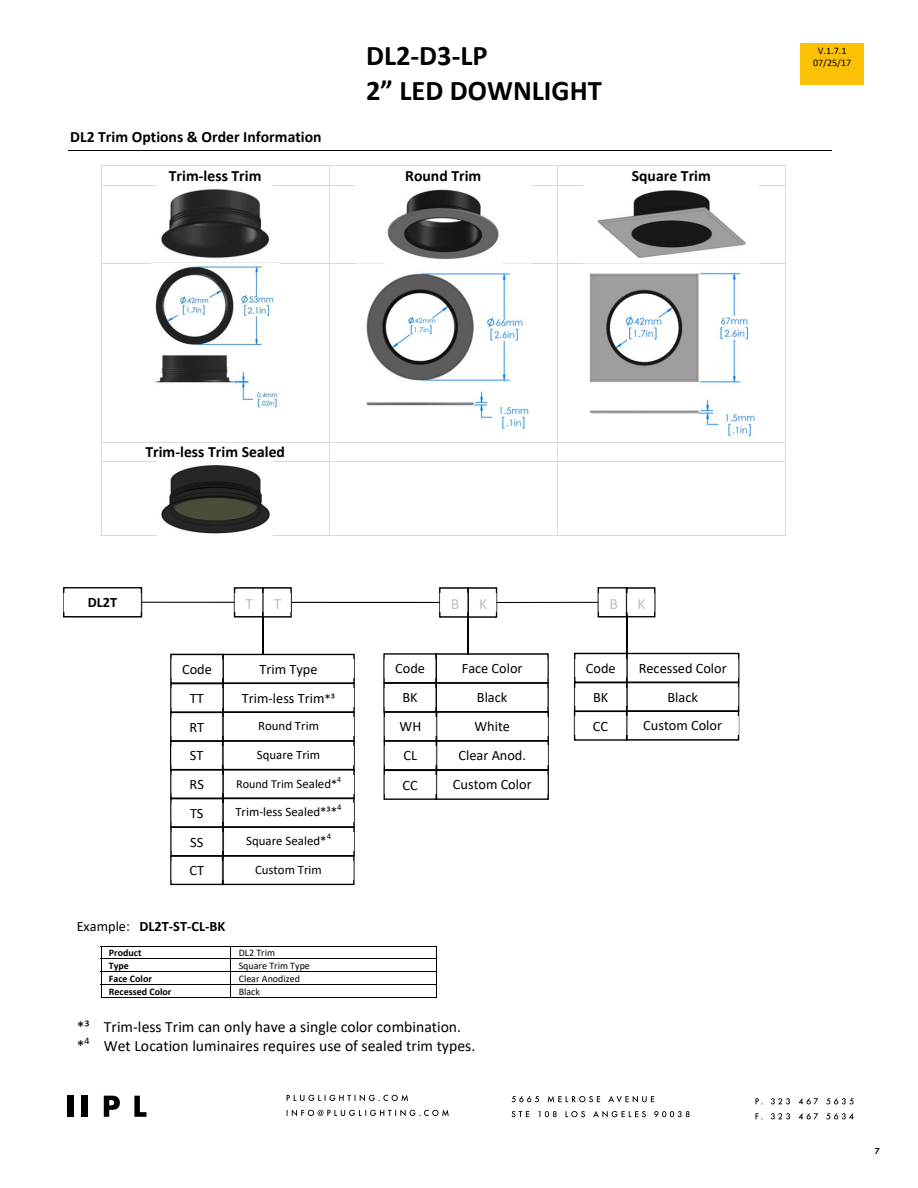
<style>
.page{position:relative;width:918px;height:1188px;background:#fff}
.page>*{position:absolute;margin:0;border:0;box-sizing:border-box;transform-origin:0 0}
.t1{font:700 28.5px/35px "Calibri";color:#000}
.t2{font:15.75px/19.2px "Calibri";color:#000}
.t3{font:700 15.75px "Calibri";color:#000}
.t4{font:15.75px "Calibri";color:#bfbfbf}
.t5{font:14.25px/28.7px "Calibri";color:#000}
.t6{font:700 14.25px "Calibri";color:#000}
.t7{font:12.9px "Calibri";color:#000}
.t8{font:12.15px "Calibri";color:#000}
.t9{font:10.05px/12.3px "Calibri";color:#000;text-align:center}
.t10{font:700 10.05px "Calibri";color:#000}
.t11{font:600 9px "Futura PT";color:#000}
.t12{font:8.55px "Calibri";color:#000}
.t13{font:7.95px "Calibri";color:#000}
.s1{font-size:12.9px}
.s2{font-weight:400}
</style>
<div class="page">
<svg style="left:512px;top:1111px;width:178px;height:7px"></svg>
<svg style="left:512px;top:1096px;width:142px;height:7px"></svg>
<svg style="left:755px;top:1113px;width:98px;height:7px"></svg>
<svg style="left:755px;top:1098px;width:99px;height:7px"></svg>
<svg style="left:287px;top:1109px;width:162px;height:7px"></svg>
<svg style="left:287px;top:1094px;width:121px;height:7px"></svg>
<svg style="left:104px;top:1096px;width:42px;height:21px"></svg>
<div style="left:82px;top:1096px;width:6px;height:21px;background:#000"></div>
<div style="left:68px;top:1096px;width:6px;height:21px;background:#000"></div>
<div style="left:801px;top:43px;width:62px;height:41px;background:#fcc106"></div>
<hr style="left:68px;top:150px;width:763px;height:1px;background:#000">
<hr style="left:101px;top:165px;width:685px;height:1px;background:#d9d9d9">
<svg style="left:101px;top:166px;width:1px;height:19px"></svg>
<svg style="left:329px;top:166px;width:1px;height:19px"></svg>
<svg style="left:557px;top:166px;width:1px;height:19px"></svg>
<svg style="left:785px;top:166px;width:1px;height:19px"></svg>
<hr style="left:101px;top:185px;width:685px;height:1px;background:#d9d9d9">
<hr style="left:101px;top:186px;width:1px;height:77px;background:#d9d9d9">
<hr style="left:329px;top:186px;width:1px;height:77px;background:#d9d9d9">
<hr style="left:557px;top:186px;width:1px;height:77px;background:#d9d9d9">
<hr style="left:785px;top:186px;width:1px;height:77px;background:#d9d9d9">
<hr style="left:101px;top:263px;width:685px;height:1px;background:#d9d9d9">
<hr style="left:101px;top:264px;width:1px;height:178px;background:#d9d9d9">
<hr style="left:329px;top:264px;width:1px;height:178px;background:#d9d9d9">
<hr style="left:557px;top:264px;width:1px;height:178px;background:#d9d9d9">
<hr style="left:785px;top:264px;width:1px;height:178px;background:#d9d9d9">
<hr style="left:101px;top:442px;width:685px;height:1px;background:#d9d9d9">
<svg style="left:101px;top:443px;width:1px;height:19px"></svg>
<svg style="left:329px;top:443px;width:1px;height:19px"></svg>
<svg style="left:557px;top:443px;width:1px;height:19px"></svg>
<svg style="left:785px;top:443px;width:1px;height:19px"></svg>
<hr style="left:101px;top:462px;width:685px;height:1px;background:#d9d9d9">
<hr style="left:101px;top:462px;width:1px;height:74px;background:#d9d9d9">
<hr style="left:101px;top:535px;width:228px;height:1px;background:#d9d9d9">
<hr style="left:329px;top:462px;width:1px;height:74px;background:#d9d9d9">
<hr style="left:330px;top:535px;width:227px;height:1px;background:#d9d9d9">
<hr style="left:557px;top:462px;width:1px;height:74px;background:#d9d9d9">
<hr style="left:558px;top:535px;width:227px;height:1px;background:#d9d9d9">
<hr style="left:785px;top:462px;width:1px;height:74px;background:#d9d9d9">
<hr style="left:101px;top:946px;width:336px;height:1px;background:#000">
<hr style="left:101px;top:959px;width:336px;height:1px;background:#000">
<hr style="left:101px;top:972px;width:336px;height:1px;background:#000">
<hr style="left:101px;top:985px;width:336px;height:1px;background:#000">
<svg style="left:101px;top:947px;width:1px;height:50px"></svg>
<hr style="left:101px;top:997px;width:130px;height:1px;background:#000">
<hr style="left:231px;top:997px;width:205px;height:1px;background:#000">
<svg style="left:436px;top:947px;width:1px;height:51px"></svg>
<img style="left:157px;top:185px;width:116px;height:73px">
<img style="left:356px;top:185px;width:175px;height:244px">
<img style="left:584px;top:185px;width:175px;height:252px">
<img style="left:151px;top:263px;width:128px;height:145px">
<img style="left:157px;top:462px;width:116px;height:72px">
<svg style="left:439px;top:587px;width:58px;height:31px"></svg>
<svg style="left:63px;top:587px;width:79px;height:31px"></svg>
<img style="left:64px;top:593px;width:77px;height:19px">
<hr style="left:291px;top:602px;width:149px;height:1px;background:#000">
<hr style="left:497px;top:602px;width:101px;height:1px;background:#000">
<hr style="left:468px;top:616px;width:1px;height:38px;background:#000">
<svg style="left:234px;top:587px;width:58px;height:31px"></svg>
<div style="left:235px;top:593px;width:28px;height:19px;background:#fff"></div>
<hr style="left:141px;top:602px;width:94px;height:1px;background:#000">
<hr style="left:263px;top:617px;width:1px;height:37px;background:#000">
<svg style="left:598px;top:587px;width:57px;height:31px"></svg>
<svg style="left:574px;top:653px;width:165px;height:88px"></svg>
<hr style="left:627px;top:616px;width:1px;height:38px;background:#000">
<svg style="left:383px;top:653px;width:166px;height:147px"></svg>
<svg style="left:170px;top:654px;width:185px;height:231px"></svg>
<h1 class="t1" style="left:366px;top:37px;width:237px">DL2‐D3-LP<br>2” LED DOWNLIGHT</h1>
<p class="t9" style="left:813px;top:44px;width:40px">V.1.7.1<br>07/25/17</p>
<p class="t3" style="left:70px;top:125px;width:253px">DL2 Trim Options &amp; Order Information</p>
<p class="t3" style="left:169px;top:164px;width:94px">Trim‐less Trim</p>
<p class="t3" style="left:405px;top:164px;width:78px">Round Trim</p>
<p class="t3" style="left:632px;top:164px;width:81px">Square Trim</p>
<p class="t3" style="left:145px;top:441px;width:141px">Trim‐less Trim Sealed</p>
<p class="t6" style="left:88px;top:592px;width:31px">DL2T</p>
<p class="t4" style="left:451px;top:593px;width:10px">B</p>
<p class="t4" style="left:479px;top:593px;width:10px">K</p>
<p class="t4" style="left:609px;top:592px;width:10px">B</p>
<p class="t4" style="left:245px;top:593px;width:9px">T</p>
<p class="t4" style="left:274px;top:593px;width:9px">T</p>
<p class="t4" style="left:638px;top:593px;width:10px">K</p>
<p class="t5" style="left:182px;top:654px;width:31px">Code</p>
<p class="t5" style="left:260px;top:654px;width:59px">Trim Type</p>
<p class="t5" style="left:190px;top:683px;width:15px">TT</p>
<p class="t5" style="left:242px;top:683px;width:95px">Trim‐less Trim<span class="s1">*³</span></p>
<p class="t5" style="left:189px;top:712px;width:16px">RT</p>
<p class="t7" style="left:258px;top:717px;width:62px">Round Trim</p>
<p class="t5" style="left:190px;top:741px;width:15px">ST</p>
<p class="t7" style="left:257px;top:746px;width:65px">Square Trim</p>
<p class="t5" style="left:395px;top:654px;width:31px">Code</p>
<p class="t5" style="left:462px;top:654px;width:62px">Face Color</p>
<p class="t5" style="left:402px;top:683px;width:17px">BK</p>
<p class="t5" style="left:477px;top:683px;width:32px">Black</p>
<p class="t5" style="left:400px;top:712px;width:23px">WH</p>
<p class="t5" style="left:475px;top:712px;width:37px">White</p>
<p class="t5" style="left:403px;top:741px;width:15px">CL</p>
<p class="t5" style="left:459px;top:741px;width:69px">Clear Anod.</p>
<p class="t8" style="left:236px;top:775px;width:103px">Round Trim <span class="s1">Sealed</span>*</p>
<p class="t13" style="left:337px;top:774px;width:5px">4</p>
<p class="t5" style="left:190px;top:770px;width:16px">RS</p>
<p class="t5" style="left:403px;top:770px;width:17px">CC</p>
<p class="t5" style="left:453px;top:770px;width:80px">Custom Color</p>
<p class="t7" style="left:235px;top:803px;width:103px">Trim‐less Sealed*³*</p>
<p class="t12" style="left:337px;top:801px;width:6px">4</p>
<p class="t5" style="left:190px;top:798px;width:15px">TS</p>
<p class="t5" style="left:189px;top:827px;width:16px">SS<br>CT</p>
<p class="t12" style="left:327px;top:830px;width:6px">4</p>
<p class="t7" style="left:246px;top:832px;width:82px">Square Sealed*</p>
<p class="t7" style="left:255px;top:861px;width:68px">Custom Trim</p>
<p class="t6" style="left:77px;top:917px;width:150px"><span class="s2">Example:</span> DL2T‐ST‐CL‐BK</p>
<p class="t10" style="left:109px;top:946px;width:34px">Product</p>
<p class="t9" style="left:239px;top:946px;width:38px">DL2 Trim</p>
<p class="t10" style="left:109px;top:958px;width:22px">Type</p>
<p class="t9" style="left:239px;top:959px;width:73px">Square Trim Type</p>
<p class="t10" style="left:109px;top:971px;width:45px">Face Color</p>
<p class="t9" style="left:239px;top:972px;width:63px">Clear Anodized</p>
<p class="t10" style="left:109px;top:984px;width:64px">Recessed Color</p>
<p class="t9" style="left:239px;top:985px;width:23px">Black</p>
<p class="t2" style="left:77px;top:1017px;width:386px">*³ Trim‐less Trim can only have a single color combination. *</p>
<p class="t9" style="left:84px;top:1035px;width:7px">4</p>
<p class="t2" style="left:104px;top:1036px;width:373px">Wet Location luminaires requires use of sealed trim types.</p>
<p class="t5" style="left:586px;top:653px;width:31px">Code</p>
<p class="t5" style="left:639px;top:653px;width:89px">Recessed Color</p>
<p class="t5" style="left:593px;top:683px;width:17px">BK</p>
<p class="t5" style="left:667px;top:682px;width:32px">Black</p>
<p class="t5" style="left:593px;top:711px;width:17px">CC</p>
<p class="t5" style="left:643px;top:711px;width:80px">Custom Color</p>
<p class="t11" style="left:875px;top:1146px;width:7px">7</p>
</div>
